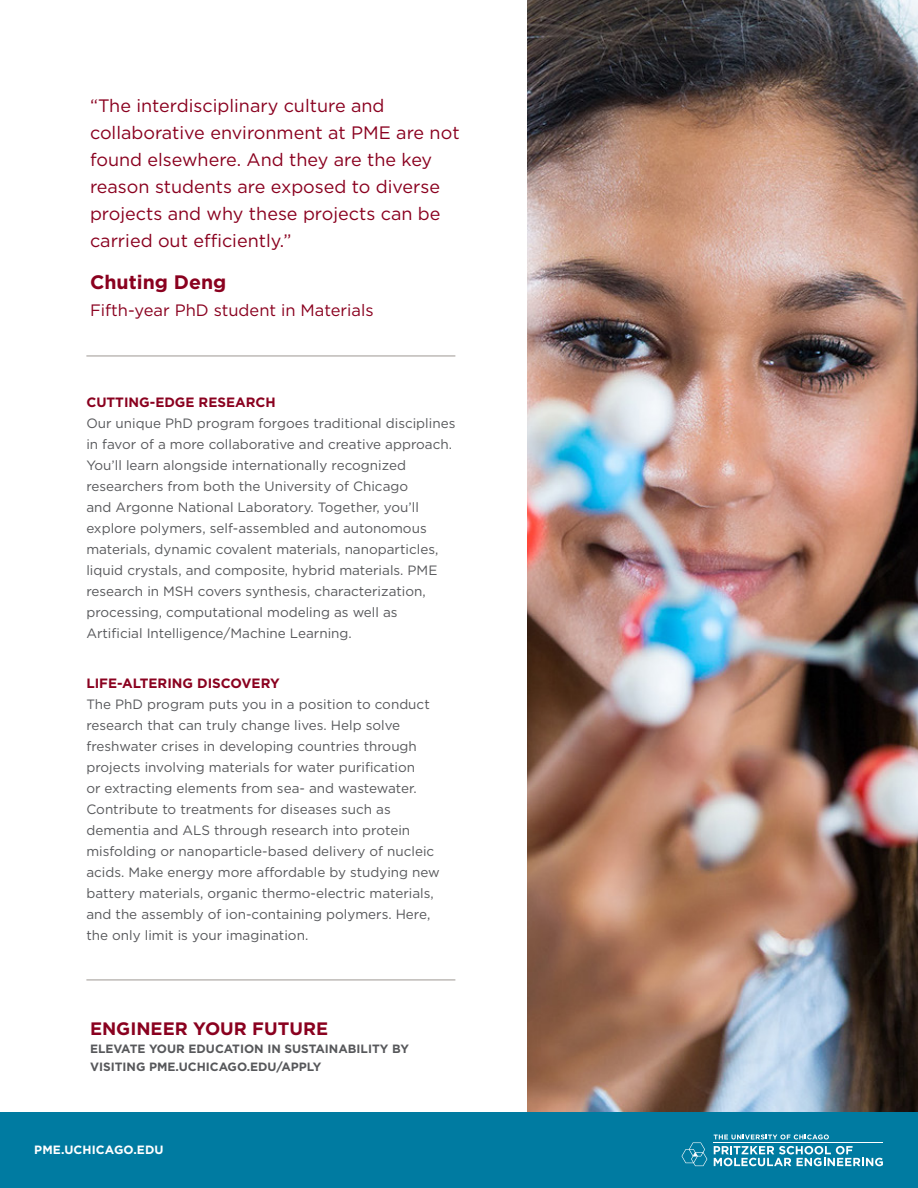
<style>
.page{position:relative;width:918px;height:1188px;background:#fff}
.page>*{position:absolute;margin:0;border:0;box-sizing:border-box;transform-origin:0 0}
.t1{font:700 19.5px "Gotham";color:#8a011f}
.t2{font:18px/27px "Gotham";color:#8a011f}
.t3{font:700 18px "Gotham";color:#8a011f}
.t4{font:16.5px "Gotham";color:#8a011f}
.t5{font:13.5px/21px "Gotham";color:#57585b}
.t6{font:700 13.5px "Gotham";color:#8a011f}
.t7{font:700 12px/18px "Gotham";color:#57585b}
.t8{font:700 12px "Gotham";letter-spacing:.01em;color:#fff}
</style>
<div class="page">
<img style="left:527px;top:0;width:391px;height:1112px">
<div style="left:0;top:1112px;width:918px;height:76px;background:#007ba1"></div>
<hr style="left:714px;top:1143px;width:169px;height:1px;background:#fff">
<svg style="left:714px;top:1146px;width:169px;height:20px"></svg>
<svg style="left:682px;top:1142px;width:25px;height:24px"></svg>
<svg style="left:714px;top:1134px;width:115px;height:6px"></svg>
<hr style="left:86px;top:355px;width:369px;height:2px;background:#bebab7">
<hr style="left:86px;top:979px;width:369px;height:2px;background:#bebab7">
<p class="t2" style="left:90px;top:91px;width:371px">“The interdisciplinary culture and collaborative environment at PME are not found elsewhere. And they are the key reason students are exposed to diverse projects and why these projects can be carried out efficiently.”</p>
<p class="t1" style="left:90px;top:269px;width:138px">Chuting Deng</p>
<p class="t4" style="left:90px;top:299px;width:285px">Fifth-year PhD student in Materials</p>
<p class="t6" style="left:86px;top:393px;width:191px">CUTTING-EDGE RESEARCH</p>
<p class="t5" style="left:86px;top:412px;width:371px">Our unique PhD program forgoes traditional disciplines in favor of a more collaborative and creative approach.<br>You’ll learn alongside internationally recognized researchers from both the University of Chicago<br>and Argonne National Laboratory. Together, you’ll explore polymers, self-assembled and autonomous materials, dynamic covalent materials, nanoparticles, liquid crystals, and composite, hybrid materials. PME research in MSH covers synthesis, characterization, processing, computational modeling as well as Artificial Intelligence/Machine Learning.</p>
<p class="t6" style="left:86px;top:674px;width:195px">LIFE-ALTERING DISCOVERY</p>
<p class="t5" style="left:86px;top:693px;width:355px">The PhD program puts you in a position to conduct research that can truly change lives. Help solve freshwater crises in developing countries through projects involving materials for water purification<br>or extracting elements from sea- and wastewater.<br>Contribute to treatments for diseases such as dementia and ALS through research into protein misfolding or nanoparticle-based delivery of nucleic acids. Make energy more affordable by studying new battery materials, organic thermo-electric materials, and the assembly of ion-containing polymers. Here, the only limit is your imagination.</p>
<p class="t3" style="left:90px;top:1016px;width:240px">ENGINEER YOUR FUTURE</p>
<p class="t7" style="left:90px;top:1039px;width:320px">ELEVATE YOUR EDUCATION IN SUSTAINABILITY BY<br>VISITING PME.UCHICAGO.EDU/APPLY</p>
<p class="t8" style="left:34px;top:1142px;width:131px">PME.UCHICAGO.EDU</p>
</div>
